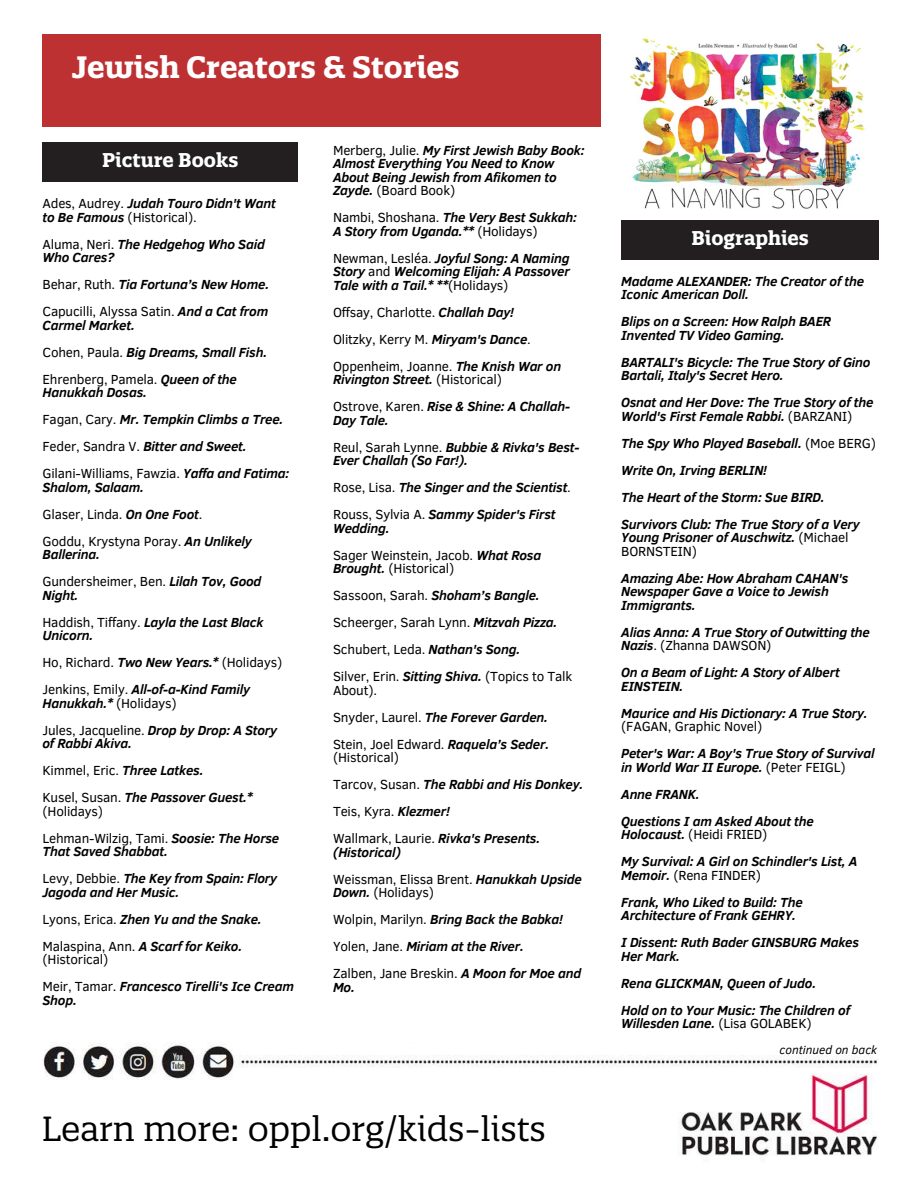
<style>
.page{position:relative;width:918px;height:1188px;background:#fff}
.page>*{position:absolute;margin:0;border:0;box-sizing:border-box;transform-origin:0 0}
.t1{font:33.9px "Quatro Slab";color:#000}
.t2{font:700 30px "Quatro Slab";color:#fff}
.t3{font:700 19.35px "Quatro Slab";color:#fff}
.t4{font:italic 700 13.5px/27px "Clear Sans";letter-spacing:-.015em;color:#000}
.t5{font:13.5px/27px "Clear Sans";letter-spacing:-.015em;color:#000}
.t6{font:italic 12px "Clear Sans";color:#000}
.s1{font-weight:400;font-style:normal}
.s2{font-weight:700;font-style:italic}
</style>
<div class="page">
<img style="left:43px;top:1043px;width:835px;height:113px">
<div style="left:43px;top:1089px;width:504px;height:76px;background:#fff"></div>
<div style="left:43px;top:34px;width:558px;height:93px;background:#be3133"></div>
<img style="left:630px;top:36px;width:235px;height:173px">
<div style="left:43px;top:142px;width:255px;height:40px;background:#231f21"></div>
<div style="left:622px;top:220px;width:257px;height:40px;background:#231f21"></div>
<h2 class="t2" style="left:72px;top:49px;width:389px">Jewish Creators &amp; Stories</h2>
<h3 class="t3" style="left:102px;top:148px;width:138px">Picture Books</h3>
<p class="t4" style="left:43px;top:196px;width:235px;line-height:13.5px"><span class="s1">Ades, Audrey.</span> Judah Touro Didn't Want to Be Famous <span class="s1">(Historical).</span></p>
<p class="t4" style="left:43px;top:237px;width:224px;line-height:13.5px"><span class="s1">Aluma, Neri.</span> The Hedgehog Who Said<br>Who Cares?</p>
<p class="t5" style="left:43px;top:271px;width:228px">Behar, Ruth. <span class="s2">Tia Fortuna’s New Home.<br></span>Capucilli, Alyssa Satin. <span class="s2">And a Cat from</span></p>
<p class="t4" style="left:43px;top:311px;width:226px">Carmel Market.<br><span class="s1">Cohen, Paula.</span> Big Dreams, Small Fish.<br><span class="s1">Ehrenberg, Pamela.</span> Queen of the</p>
<p class="t4" style="left:43px;top:379px;width:248px">Hanukkah Dosas.<br><span class="s1">Fagan, Cary.</span> Mr. Tempkin Climbs a Tree.<br><span class="s1">Feder, Sandra V.</span> Bitter and Sweet.<br><span class="s1">Gilani-Williams, Fawzia.</span> Yaffa and Fatima:</p>
<p class="t5" style="left:43px;top:474px;width:211px"><span class="s2">Shalom, Salaam.<br></span>Glaser, Linda. <span class="s2">On One Foot</span>.<br>Goddu, Krystyna Poray. <span class="s2">An Unlikely</span></p>
<p class="t4" style="left:43px;top:541px;width:220px">Ballerina.<br><span class="s1">Gundersheimer, Ben.</span> Lilah Tov, Good</p>
<p class="t4" style="left:43px;top:581px;width:223px">Night.<br><span class="s1">Haddish, Tiffany.</span> Layla the Last Black</p>
<p class="t4" style="left:43px;top:622px;width:241px">Unicorn.<br><span class="s1">Ho, Richard.</span> Two New Years.* <span class="s1">(Holidays)<br>Jenkins, Emily.</span> All-of-a-Kind Family</p>
<p class="t4" style="left:43px;top:689px;width:236px">Hanukkah.* <span class="s1">(Holidays)<br>Jules, Jacqueline.</span> Drop by Drop: A Story</p>
<p class="t4" style="left:43px;top:730px;width:212px">of Rabbi Akiva.<br><span class="s1">Kimmel, Eric.</span> Three Latkes.<br><span class="s1">Kusel, Susan.</span> The Passover Guest.*</p>
<p class="t5" style="left:43px;top:798px;width:238px">(Holidays)<br>Lehman-Wilzig, Tami. <span class="s2">Soosie: The Horse</span></p>
<p class="t4" style="left:43px;top:838px;width:236px">That Saved Shabbat.<br><span class="s1">Levy, Debbie.</span> The Key from Spain: Flory</p>
<p class="t4" style="left:43px;top:878px;width:221px">Jagoda and Her Music.<br><span class="s1">Lyons, Erica.</span> Zhen Yu and the Snake.<br><span class="s1">Malaspina, Ann.</span> A Scarf for Keiko.</p>
<p class="t4" style="left:43px;top:946px;width:253px"><span class="s1">(Historical)<br>Meir, Tamar.</span> Francesco Tirelli's Ice Cream</p>
<p class="t4" style="left:43px;top:986px;width:36px">Shop.</p>
<p class="t4" style="left:333px;top:143px;width:253px;line-height:13.5px"><span class="s1">Merberg, Julie.</span> My First Jewish Baby Book:<br>Almost Everything You Need to Know About Being Jewish from Afikomen to Zayde. <span class="s1">(Board Book)</span></p>
<p class="t4" style="left:333px;top:210px;width:245px;line-height:13.5px"><span class="s1">Nambi, Shoshana.</span> The Very Best Sukkah:<br>A Story from Uganda.** <span class="s1">(Holidays)</span></p>
<p class="t4" style="left:333px;top:251px;width:238px;line-height:13.5px;text-align:justify"><span class="s1">Newman, Lesléa.</span> Joyful Song: A Naming Story <span class="s1">and</span> Welcoming Elijah: A Passover Tale with a Tail.* **<span class="s1">(Holidays)</span></p>
<p class="t5" style="left:333px;top:299px;width:230px">Offsay, Charlotte. <span class="s2">Challah Day!<br></span>Olitzky, Kerry M. <span class="s2">Miryam's Dance</span>.<br>Oppenheim, Joanne. <span class="s2">The Knish War on</span></p>
<p class="t4" style="left:333px;top:366px;width:239px">Rivington Street. <span class="s1">(Historical)<br>Ostrove, Karen.</span> Rise &amp; Shine: A Challah-</p>
<p class="t4" style="left:333px;top:406px;width:248px">Day Tale.<br><span class="s1">Reul, Sarah Lynne.</span> Bubbie &amp; Rivka's Best-</p>
<p class="t4" style="left:333px;top:447px;width:239px">Ever Challah (So Far!).<br><span class="s1">Rose, Lisa.</span> The Singer and the Scientist<span class="s1">.<br>Rouss, Sylvia A.</span> Sammy Spider's First</p>
<p class="t5" style="left:333px;top:515px;width:210px"><span class="s2">Wedding.<br></span>Sager Weinstein, Jacob. <span class="s2">What Rosa</span></p>
<p class="t5" style="left:333px;top:555px;width:241px"><span class="s2">Brought.</span> (Historical)<br>Sassoon, Sarah. <span class="s2">Shoham’s Bangle.<br></span>Scheerger, Sarah Lynn. <span class="s2">Mitzvah Pizza.<br></span>Schubert, Leda. <span class="s2">Nathan's Song.<br></span>Silver, Erin. <span class="s2">Sitting Shiva.</span> (Topics to Talk</p>
<p class="t5" style="left:333px;top:677px;width:218px">About).<br>Snyder, Laurel. <span class="s2">The Forever Garden.<br></span>Stein, Joel Edward. <span class="s2">Raquela’s Seder.</span></p>
<p class="t5" style="left:333px;top:744px;width:252px">(Historical)<br>Tarcov, Susan. <span class="s2">The Rabbi and His Donkey.<br></span>Teis, Kyra. <span class="s2">Klezmer!<br></span>Wallmark, Laurie. <span class="s2">Rivka's Presents.</span></p>
<p class="t4" style="left:333px;top:838px;width:250px">(Historical)<br><span class="s1">Weissman, Elissa Brent.</span> Hanukkah Upside</p>
<p class="t5" style="left:333px;top:879px;width:250px"><span class="s2">Down.</span> (Holidays)<br>Wolpin, Marilyn. <span class="s2">Bring Back the Babka!<br></span>Yolen, Jane. <span class="s2">Miriam at the River.<br></span>Zalben, Jane Breskin. <span class="s2">A Moon for Moe and</span></p>
<p class="t4" style="left:333px;top:973px;width:23px">Mo.</p>
<h1 class="t1" style="left:42px;top:1108px;width:506px">Learn more: oppl.org/kids-lists</h1>
<h3 class="t3" style="left:691px;top:225px;width:119px">Biographies</h3>
<p class="t4" style="left:621px;top:274px;width:244px;line-height:13.5px">Madame ALEXANDER: The Creator of the<br>Iconic American Doll.</p>
<p class="t4" style="left:621px;top:315px;width:211px;line-height:13.5px">Blips on a Screen: How Ralph BAER<br>Invented TV Video Gaming.</p>
<p class="t4" style="left:621px;top:355px;width:251px;line-height:13.5px">BARTALI's Bicycle: The True Story of Gino<br>Bartali, Italy's Secret Hero.</p>
<p class="t4" style="left:621px;top:396px;width:254px;line-height:13.5px">Osnat and Her Dove: The True Story of the<br>World's First Female Rabbi. <span class="s1">(BARZANI)</span></p>
<p class="t4" style="left:621px;top:429px;width:256px">The Spy Who Played Baseball. <span class="s1">(Moe BERG)<br></span>Write On, Irving BERLIN!<br>The Heart of the Storm: Sue BIRD.<br>Survivors Club: The True Story of a Very</p>
<p class="t4" style="left:621px;top:531px;width:229px;line-height:13.5px">Young Prisoner of Auschwitz. <span class="s1">(Michael<br>BORNSTEIN)</span></p>
<p class="t4" style="left:621px;top:571px;width:229px;line-height:13.5px">Amazing Abe: How Abraham CAHAN's<br>Newspaper Gave a Voice to Jewish<br>Immigrants.</p>
<p class="t4" style="left:621px;top:625px;width:250px;line-height:13.5px">Alias Anna: A True Story of Outwitting the<br>Nazis<span class="s1">. (Zhanna DAWSON)</span></p>
<p class="t4" style="left:621px;top:666px;width:220px;line-height:13.5px">On a Beam of Light: A Story of Albert<br>EINSTEIN.</p>
<p class="t4" style="left:621px;top:699px;width:248px">Maurice and His Dictionary: A True Story.</p>
<p class="t5" style="left:621px;top:713px;width:143px">(FAGAN, Graphic Novel)</p>
<p class="t4" style="left:621px;top:747px;width:255px;line-height:13.5px">Peter's War: A Boy's True Story of Survival in World War II Europe. <span class="s1">(Peter FEIGL)</span></p>
<p class="t4" style="left:621px;top:780px;width:194px">Anne FRANK.<br>Questions I am Asked About the</p>
<p class="t4" style="left:621px;top:821px;width:238px">Holocaust. <span class="s1">(Heidi FRIED)<br></span>My Survival: A Girl on Schindler's List, A</p>
<p class="t4" style="left:621px;top:861px;width:183px">Memoir. <span class="s1">(Rena FINDER)<br></span>Frank, Who Liked to Build: The</p>
<p class="t4" style="left:621px;top:902px;width:239px">Architecture of Frank GEHRY.<br>I Dissent: Ruth Bader GINSBURG Makes</p>
<p class="t4" style="left:621px;top:942px;width:230px">Her Mark.<br>Rena GLICKMAN, Queen of Judo.<br>Hold on to Your Music: The Children of</p>
<p class="t4" style="left:621px;top:1010px;width:192px">Willesden Lane. <span class="s1">(Lisa GOLABEK)</span></p>
<p class="t6" style="left:779px;top:1042px;width:99px">continued on back</p>
</div>
